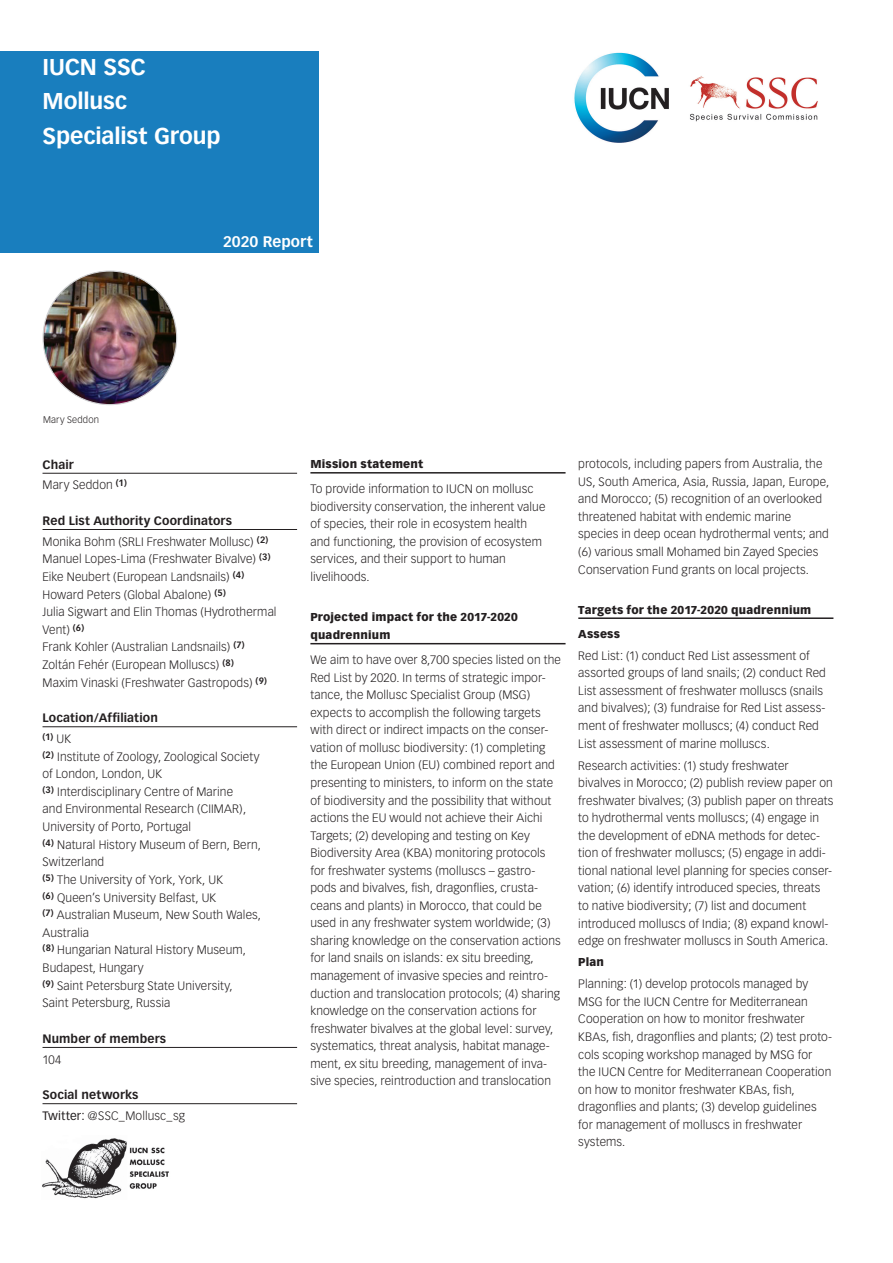
<style>
.page{position:relative;width:893px;height:1263px;background:#fff}
.page>*{position:absolute;margin:0;border:0;box-sizing:border-box;transform-origin:0 0}
.t1{font:700 22.5px/34.5px "Vectora LH";letter-spacing:-.005em;color:#fff}
.t2{font:700 15px "Vectora LH";color:#fff}
.t3{font:300 12px/17.5px "Vectora LH";letter-spacing:.01em;color:#231f20}
.t4{font:700 12px "Vectora LH";letter-spacing:.01em;color:#231f20}
.t5{font:900 11.25px/18px "Vectora LH";letter-spacing:.015em;color:#231f20}
.t6{font:300 9.45px "Vectora LH";letter-spacing:.02em;color:#231f20}
.t7{font:700 9px "Vectora LH";color:#231f20}
.s1{font-weight:700}
.s2{font-weight:300;font-size:12px}
.s3{font-weight:400}
</style>
<div class="page">
<hr style="left:310px;top:472px;width:256px;height:2px;background:#231f20">
<hr style="left:310px;top:643px;width:256px;height:1px;background:#231f20">
<hr style="left:578px;top:617px;width:255px;height:2px;background:#231f20">
<div style="left:0;top:51px;width:319px;height:202px;background:#197ebe"></div>
<img style="left:43px;top:271px;width:134px;height:134px;border-radius:67px">
<img style="left:574px;top:52px;width:244px;height:91px">
<hr style="left:43px;top:473px;width:254px;height:1px;background:#231f20">
<hr style="left:43px;top:529px;width:254px;height:1px;background:#231f20">
<hr style="left:43px;top:726px;width:254px;height:1px;background:#231f20">
<hr style="left:43px;top:1047px;width:254px;height:1px;background:#231f20">
<hr style="left:43px;top:1103px;width:254px;height:1px;background:#231f20">
<img style="left:42px;top:1138px;width:127px;height:61px">
<h1 class="t1" style="left:43px;top:50px;width:179px">IUCN SSC<br>Mollusc<br>Specialist Group</h1>
<p class="t2" style="left:223px;top:232px;width:91px">2020 Report</p>
<p class="t6" style="left:43px;top:414px;width:57px">Mary Seddon</p>
<p class="t3" style="left:43px;top:454px;width:86px;line-height:20.7px"><span class="s1">Chair<br></span>Mary Seddon <sup>(1)</sup></p>
<p class="t3" style="left:43px;top:511px;width:227px;line-height:20.7px"><span class="s1">Red List Authority Coordinators<br></span>Monika Bohm (SRLI Freshwater Mollusc) <sup>(2)</sup></p>
<p class="t3" style="left:43px;top:550px;width:236px">Manuel Lopes-Lima (Freshwater Bivalve) <sup>(3)<br></sup>Eike Neubert (European Landsnails) <sup>(4)<br></sup>Howard Peters (Global Abalone) <sup>(5)<br></sup>Julia Sigwart and Elin Thomas (Hydrothermal Vent) <sup>(6)<br></sup>Frank Kohler (Australian Landsnails) <sup>(7)<br></sup>Zoltán Fehér (European Molluscs) <sup>(8)<br></sup>Maxim Vinaski (Freshwater Gastropods) <sup>(9)</sup></p>
<p class="t4" style="left:43px;top:711px;width:117px">Location/Affiliation</p>
<p class="t7" style="left:43px;top:731px;width:30px">(1) <span class="s2">UK</span></p>
<p class="t3" style="left:43px;top:748px;width:220px"><sup>(2)</sup> Institute of Zoology, Zoological Society of London, London, UK<br><sup>(3)</sup> Interdisciplinary Centre of Marine<br>and Environmental Research (CIIMAR),<br>University of Porto, Portugal<br><sup>(4)</sup> Natural History Museum of Bern, Bern,<br>Switzerland<br><sup>(5)</sup> The University of York, York, UK<br><sup>(6)</sup> Queen’s University Belfast, UK<br><sup>(7)</sup> Australian Museum, New South Wales,<br>Australia<br><sup>(8)</sup> Hungarian Natural History Museum,<br>Budapest, Hungary<br><sup>(9)</sup> Saint Petersburg State University,<br>Saint Petersburg, Russia</p>
<p class="t4" style="left:43px;top:1031px;width:125px">Number of members</p>
<p class="t3" style="left:43px;top:1051px;width:20px">104</p>
<p class="t3" style="left:43px;top:1085px;width:144px;line-height:20.7px"><span class="s1">Social networks<br></span><span class="s3">Twitter:</span> @SSC_Mollusc_sg</p>
<p class="t5" style="left:310px;top:455px;width:114px">Mission statement</p>
<p class="t3" style="left:310px;top:480px;width:237px">To provide information to IUCN on mollusc biodiversity conservation, the inherent value of species, their role in ecosystem health and functioning, the provision of ecosystem services, and their support to human livelihoods.</p>
<p class="t5" style="left:310px;top:608px;width:209px">Projected impact for the 2017-2020 quadrennium</p>
<p class="t3" style="left:310px;top:651px;width:252px">We aim to have over 8,700 species listed on the Red List by 2020. In terms of strategic impor&shy;tance, the Mollusc Specialist Group (MSG) expects to accomplish the following targets with direct or indirect impacts on the conser&shy;vation of mollusc biodiversity: (1) completing the European Union (EU) combined report and presenting to ministers, to inform on the state of biodiversity and the possibility that without actions the EU would not achieve their Aichi Targets; (2) developing and testing on Key Biodiversity Area (KBA) monitoring protocols for freshwater systems (molluscs – gastro&shy;pods and bivalves, fish, dragonflies, crusta&shy;ceans and plants) in Morocco, that could be used in any freshwater system worldwide; (3) sharing knowledge on the conservation actions for land snails on islands: ex situ breeding, management of invasive species and reintro&shy;duction and translocation protocols; (4) sharing knowledge on the conservation actions for freshwater bivalves at the global level: survey, systematics, threat analysis, habitat manage&shy;ment, ex situ breeding, management of inva&shy;sive species, reintroduction and translocation</p>
<p class="t3" style="left:578px;top:455px;width:252px">protocols, including papers from Australia, the US, South America, Asia, Russia, Japan, Europe, and Morocco; (5) recognition of an overlooked threatened habitat with endemic marine species in deep ocean hydrothermal vents; and (6) various small Mohamed bin Zayed Species Conservation Fund grants on local projects.</p>
<p class="t5" style="left:578px;top:597px;width:234px;line-height:24.2px">Targets for the 2017-2020 quadrennium<br>Assess</p>
<p class="t3" style="left:578px;top:647px;width:249px">Red List: (1) conduct Red List assessment of assorted groups of land snails; (2) conduct Red List assessment of freshwater molluscs (snails and bivalves); (3) fundraise for Red List assess&shy;ment of freshwater molluscs; (4) conduct Red List assessment of marine molluscs.</p>
<p class="t3" style="left:578px;top:757px;width:256px">Research activities: (1) study freshwater bivalves in Morocco; (2) publish review paper on freshwater bivalves; (3) publish paper on threats to hydrothermal vents molluscs; (4) engage in the development of eDNA methods for detec&shy;tion of freshwater molluscs; (5) engage in addi&shy;tional national level planning for species conser&shy;vation; (6) identify introduced species, threats to native biodiversity; (7) list and document introduced molluscs of India; (8) expand knowl&shy;edge on freshwater molluscs in South America.</p>
<p class="t5" style="left:578px;top:953px;width:27px">Plan</p>
<p class="t3" style="left:578px;top:975px;width:255px">Planning: (1) develop protocols managed by MSG for the IUCN Centre for Mediterranean Cooperation on how to monitor freshwater KBAs, fish, dragonflies and plants; (2) test proto&shy;cols scoping workshop managed by MSG for the IUCN Centre for Mediterranean Cooperation on how to monitor freshwater KBAs, fish, dragonflies and plants; (3) develop guidelines for management of molluscs in freshwater systems.</p>
</div>
